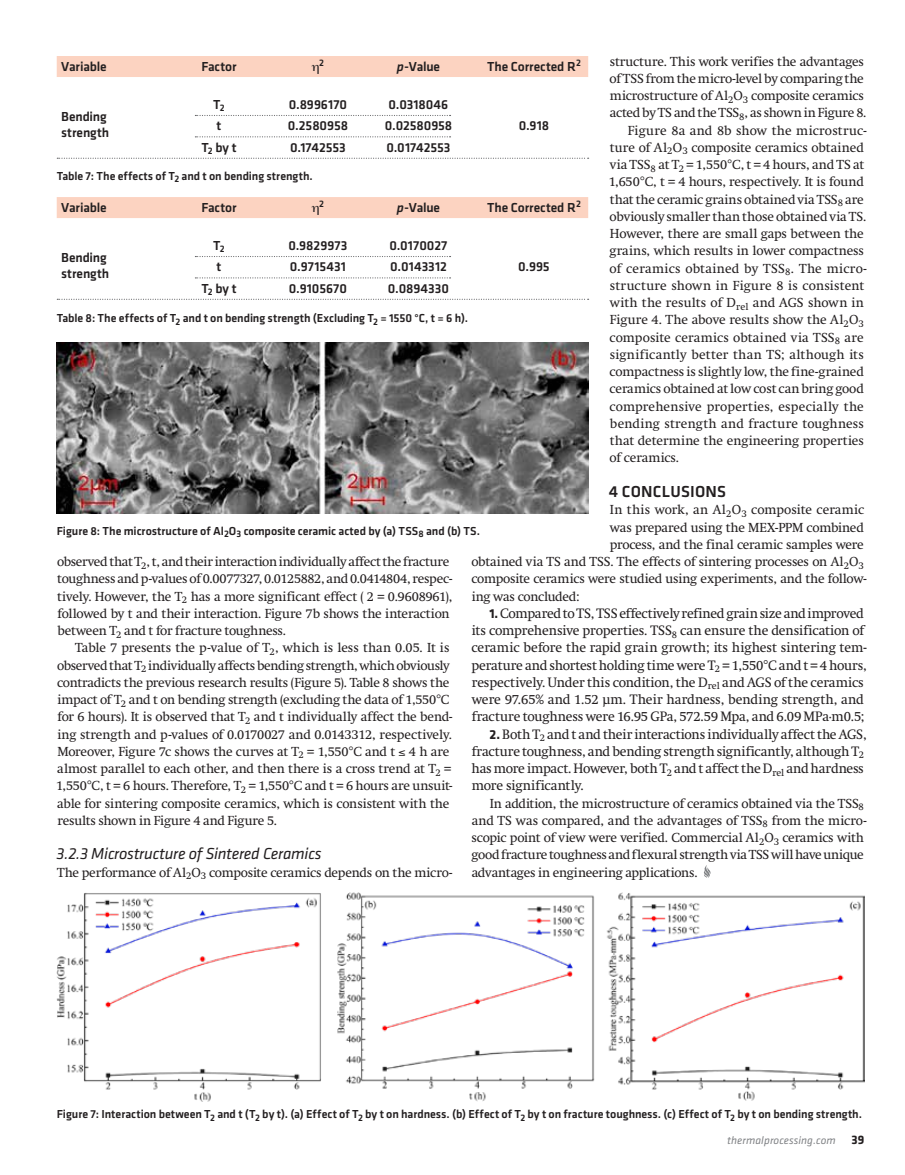
<style>
.page{position:relative;width:905px;height:1175px;background:#fff}
.page>*{position:absolute;margin:0;border:0;box-sizing:border-box;transform-origin:0 0}
.t1{font:italic 16.5px "Klavika Basic";letter-spacing:-.02em;color:#231f20}
.t2{font:500 16.5px "Klavika Basic";letter-spacing:.01em;color:#231f20}
.t3{font:13.5px/17.2px "Swift";letter-spacing:-.01em;color:#231f20}
.t4{font:500 13.5px "Klavika Basic";letter-spacing:-.005em;color:#231f20}
.t5{font:12.9px/17.2px "Swift";letter-spacing:-.01em;color:#231f20}
.t6{font:12.9px "Swift";letter-spacing:.02em;color:#231f20}
.t7{font:12.9px "Swift";letter-spacing:.015em;color:#231f20}
.t8{font:12.9px "Swift";letter-spacing:.01em;color:#231f20}
.t9{font:500 12px "Klavika Basic";color:#231f20}
.t10{font:italic 11.25px "Klavika Basic";letter-spacing:.01em;color:#808285}
.t11{font:500 9.75px "Klavika Basic";color:#231f20}
.s1{font-family:"Klavika Basic";font-weight:700}
.s2{font-style:italic}
.s3{font-weight:700;font-style:normal;font-size:12.75px;color:#231f20}
</style>
<div class="page">
<svg style="left:704px;top:865px;width:7px;height:13px"></svg>
<div style="left:57px;top:56px;width:531px;height:21px;background:#fcd3c1"></div>
<svg style="left:195px;top:115px;width:255px;height:1px"></svg>
<svg style="left:195px;top:136px;width:255px;height:1px"></svg>
<svg style="left:57px;top:158px;width:531px;height:1px"></svg>
<div style="left:57px;top:197px;width:531px;height:21px;background:#fcd3c1"></div>
<svg style="left:195px;top:256px;width:255px;height:1px"></svg>
<svg style="left:195px;top:277px;width:255px;height:1px"></svg>
<svg style="left:57px;top:299px;width:531px;height:1px"></svg>
<img style="left:57px;top:892px;width:807px;height:209px">
<img style="left:57px;top:343px;width:531px;height:171px">
<p class="t5" style="left:609px;top:52px;width:255px">structure. This work verifies the advantages</p>
<p class="t5" style="left:609px;top:70px;width:256px">of TSS from the micro-level by comparing the</p>
<p class="t5" style="left:610px;top:87px;width:255px">microstructure of Al<sub>2</sub>O<sub>3</sub> composite ceramics</p>
<p class="t5" style="left:609px;top:104px;width:258px">acted by TS and the TSS<sub>8</sub>, as shown in Figure 8.</p>
<p class="t7" style="left:628px;top:123px;width:240px">Figure 8a and 8b show the microstruc-</p>
<p class="t5" style="left:609px;top:139px;width:255px">ture of Al<sub>2</sub>O<sub>3</sub> composite ceramics obtained</p>
<p class="t5" style="left:609px;top:156px;width:256px">via TSS<sub>8</sub> at T<sub>2</sub> = 1,550°C, t = 4 hours, and TS at</p>
<p class="t5" style="left:608px;top:173px;width:257px">1,650°C, t = 4 hours, respectively. It is found</p>
<p class="t5" style="left:609px;top:190px;width:255px">that the ceramic grains obtained via TSS<sub>8</sub> are</p>
<p class="t5" style="left:609px;top:208px;width:258px">obviously smaller than those obtained via TS.</p>
<p class="t5" style="left:610px;top:225px;width:255px">However, there are small gaps between the</p>
<p class="t5" style="left:609px;top:242px;width:256px">grains, which results in lower compactness</p>
<p class="t6" style="left:609px;top:261px;width:259px">of ceramics obtained by TSS<sub>8</sub>. The micro-</p>
<p class="t6" style="left:609px;top:278px;width:256px">structure shown in Figure 8 is consistent</p>
<p class="t5" style="left:609px;top:294px;width:256px">with the results of D<sub>rel</sub> and AGS shown in</p>
<p class="t5" style="left:610px;top:311px;width:255px">Figure 4. The above results show the Al<sub>2</sub>O<sub>3</sub></p>
<p class="t8" style="left:609px;top:330px;width:256px">composite ceramics obtained via TSS<sub>8</sub> are</p>
<p class="t6" style="left:609px;top:347px;width:255px">significantly better than TS; although its</p>
<p class="t5" style="left:609px;top:363px;width:256px">compactness is slightly low, the fine-grained</p>
<p class="t5" style="left:609px;top:380px;width:256px">ceramics obtained at low cost can bring good</p>
<p class="t6" style="left:609px;top:399px;width:256px">comprehensive properties, especially the</p>
<p class="t7" style="left:610px;top:416px;width:255px">bending strength and fracture toughness</p>
<p class="t5" style="left:609px;top:432px;width:255px">that determine the engineering properties</p>
<p class="t5" style="left:609px;top:449px;width:71px">of ceramics.</p>
<p class="t2" style="left:609px;top:480px;width:119px">4 CONCLUSIONS</p>
<p class="t5" style="left:610px;top:501px;width:256px">In this work, an Al<sub>2</sub>O<sub>3</sub> composite ceramic</p>
<p class="t5" style="left:609px;top:518px;width:255px">was prepared using the MEX-PPM combined</p>
<p class="t5" style="left:609px;top:535px;width:255px">process, and the final ceramic samples were</p>
<p class="t5" style="left:471px;top:553px;width:394px">obtained via TS and TSS. The effects of sintering processes on Al<sub>2</sub>O<sub>3</sub></p>
<p class="t5" style="left:471px;top:570px;width:397px">composite ceramics were studied using experiments, and the follow-</p>
<p class="t5" style="left:471px;top:587px;width:109px">ing was concluded:</p>
<p class="t3" style="left:471px;top:604px;width:397px;text-indent:18px"><span class="s1">1.</span> Compared to TS, TSS effectively refined grain size and improved its comprehensive properties. TSS<sub>8</sub> can ensure the densification of ceramic before the rapid grain growth; its highest sintering tem&shy;perature and shortest holding time were T<sub>2</sub> = 1,550°C and t = 4 hours, respectively. Under this condition, the D<sub>rel</sub> and AGS of the ceramics were 97.65% and 1.52 μm. Their hardness, bending strength, and fracture toughness were 16.95 GPa, 572.59 Mpa, and 6.09 MPa·m0.5;</p>
<p class="t3" style="left:471px;top:725px;width:397px;text-indent:18px"><span class="s1">2.</span> Both T<sub>2</sub> and t and their interactions individually affect the AGS, fracture toughness, and bending strength significantly, although T<sub>2 </sub>has more impact. However, both T<sub>2</sub> and t affect the D<sub>rel</sub> and hardness more significantly.</p>
<p class="t5" style="left:471px;top:794px;width:397px;text-indent:18px">In addition, the microstructure of ceramics obtained via the TSS<sub>8 </sub>and TS was compared, and the advantages of TSS<sub>8</sub> from the micro&shy;scopic point of view were verified. Commercial Al<sub>2</sub>O<sub>3</sub> ceramics with good fracture toughness and flexural strength via TSS will have unique advantages in engineering applications.</p>
<p class="t4" style="left:61px;top:57px;width:47px">Variable</p>
<p class="t4" style="left:201px;top:57px;width:37px">Factor</p>
<p class="t11" style="left:319px;top:56px;width:6px">2</p>
<p class="t4" style="left:397px;top:57px;width:45px"><span class="s2">p</span>-Value</p>
<p class="t4" style="left:487px;top:57px;width:95px">The Corrected R<sup>2</sup></p>
<p class="t4" style="left:213px;top:95px;width:13px">T<sub>2</sub></p>
<p class="t4" style="left:289px;top:95px;width:60px">0.8996170</p>
<p class="t4" style="left:388px;top:95px;width:61px">0.0318046</p>
<p class="t4" style="left:61px;top:108px;width:47px">Bending</p>
<p class="t4" style="left:216px;top:117px;width:6px">t</p>
<p class="t4" style="left:288px;top:117px;width:62px">0.2580958</p>
<p class="t4" style="left:385px;top:117px;width:69px">0.02580958</p>
<p class="t4" style="left:519px;top:117px;width:32px">0.918</p>
<p class="t4" style="left:61px;top:123px;width:49px">strength</p>
<p class="t4" style="left:201px;top:138px;width:37px">T<sub>2</sub> by t</p>
<p class="t4" style="left:290px;top:138px;width:57px">0.1742553</p>
<p class="t4" style="left:386px;top:138px;width:65px">0.01742553</p>
<p class="t9" style="left:57px;top:168px;width:257px">Table 7: The effects of T<sub>2</sub> and t on bending strength.</p>
<p class="t4" style="left:61px;top:198px;width:47px">Variable</p>
<p class="t4" style="left:201px;top:198px;width:37px">Factor</p>
<p class="t11" style="left:319px;top:197px;width:6px">2</p>
<p class="t4" style="left:397px;top:198px;width:45px"><span class="s2">p</span>-Value</p>
<p class="t4" style="left:487px;top:198px;width:95px">The Corrected R<sup>2</sup></p>
<p class="t4" style="left:213px;top:236px;width:13px">T<sub>2</sub></p>
<p class="t4" style="left:288px;top:236px;width:61px">0.9829973</p>
<p class="t4" style="left:389px;top:236px;width:60px">0.0170027</p>
<p class="t4" style="left:61px;top:249px;width:47px">Bending</p>
<p class="t4" style="left:216px;top:258px;width:6px">t</p>
<p class="t4" style="left:290px;top:258px;width:58px">0.9715431</p>
<p class="t4" style="left:390px;top:258px;width:58px">0.0143312</p>
<p class="t4" style="left:518px;top:258px;width:33px">0.995</p>
<p class="t4" style="left:61px;top:264px;width:49px">strength</p>
<p class="t4" style="left:201px;top:279px;width:37px">T<sub>2</sub> by t</p>
<p class="t4" style="left:289px;top:279px;width:60px">0.9105670</p>
<p class="t4" style="left:388px;top:279px;width:63px">0.0894330</p>
<p class="t9" style="left:57px;top:310px;width:413px">Table 8: The effects of T<sub>2</sub> and t on bending strength (Excluding T<sub>2</sub> = 1550 °C, t = 6 h).</p>
<p class="t9" style="left:57px;top:522px;width:425px">Figure 8: The microstructure of Al<sub>2</sub>O<sub>3</sub> composite ceramic acted by (a) TSS<sub>8</sub> and (b) TS.</p>
<p class="t5" style="left:57px;top:553px;width:397px">observed that T<sub>2</sub>, t, and their interaction individually affect the fracture toughness and p-values of 0.0077327, 0.0125882, and 0.0414804, respec&shy;tively. However, the T<sub>2</sub> has a more significant effect ( 2 = 0.9608961), followed by t and their interaction. Figure 7b shows the interaction between T<sub>2</sub> and t for fracture toughness.</p>
<p class="t5" style="left:56px;top:639px;width:398px;text-indent:19px">Table 7 presents the p-value of T<sub>2</sub>, which is less than 0.05. It is observed that T<sub>2</sub> individually affects bending strength, which obviously contradicts the previous research results (Figure 5). Table 8 shows the impact of T<sub>2</sub> and t on bending strength (excluding the data of 1,550°C for 6 hours). It is observed that T<sub>2</sub> and t individually affect the bend&shy;ing strength and p-values of 0.0170027 and 0.0143312, respectively.<br>Moreover, Figure 7c shows the curves at T<sub>2</sub> = 1,550°C and t ≤ 4 h are almost parallel to each other, and then there is a cross trend at T<sub>2</sub> = 1,550°C, t = 6 hours. Therefore, T<sub>2</sub> = 1,550°C and t = 6 hours are unsuit&shy;able for sintering composite ceramics, which is consistent with the results shown in Figure 4 and Figure 5.</p>
<p class="t1" style="left:56px;top:843px;width:267px">3.2.3 Microstructure of Sintered Ceramics</p>
<p class="t5" style="left:57px;top:863px;width:397px">The performance of Al<sub>2</sub>O<sub>3</sub> composite ceramics depends on the micro-</p>
<p class="t9" style="left:57px;top:1106px;width:806px">Figure 7: Interaction between T<sub>2</sub> and t (T<sub>2</sub> by t). (a) Effect of T<sub>2</sub> by t on hardness. (b) Effect of T<sub>2</sub> by t on fracture toughness. (c) Effect of T<sub>2</sub> by t on bending strength.</p>
<p class="t10" style="left:727px;top:1133px;width:139px">thermalprocessing.com <span class="s3">39</span></p>
</div>
